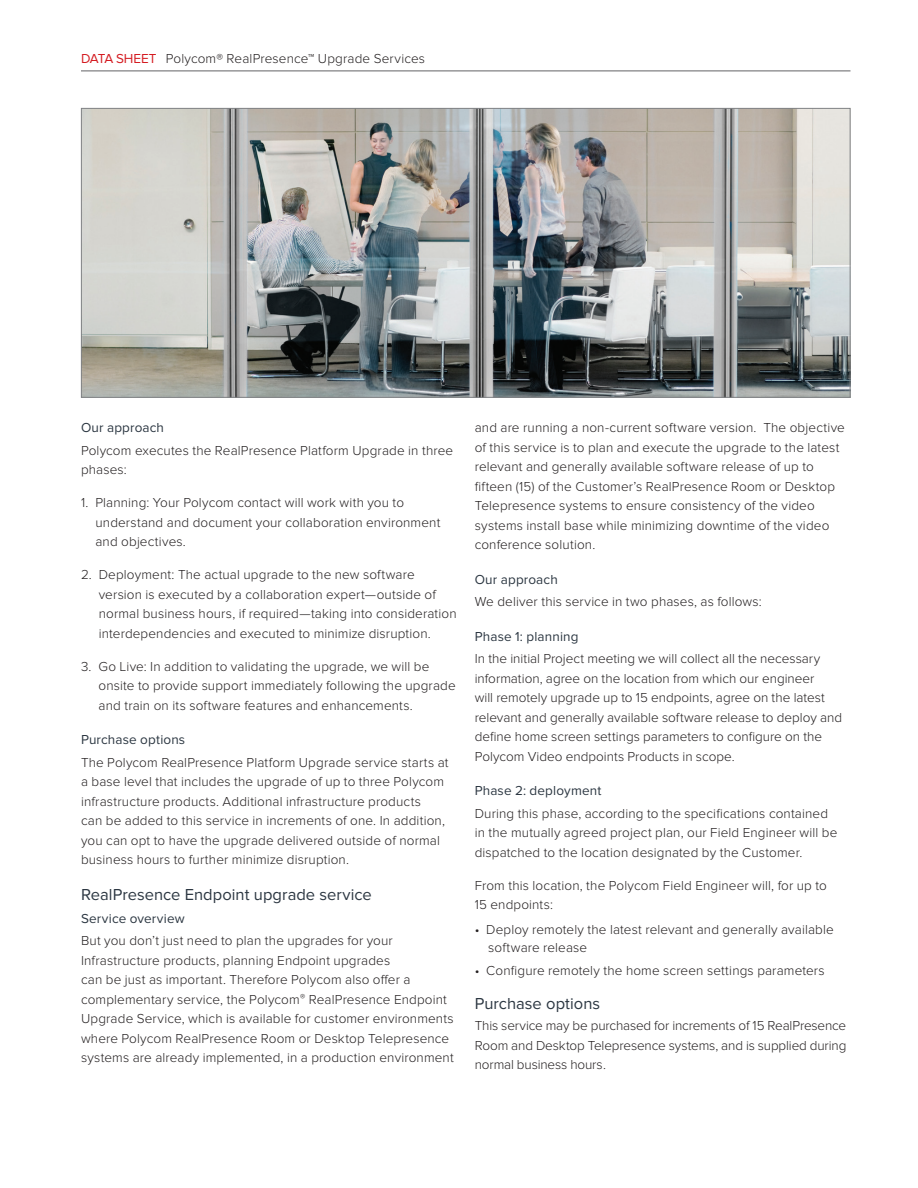
<style>
.page{position:relative;width:918px;height:1188px;background:#fff}
.page>*{position:absolute;margin:0;border:0;box-sizing:border-box;transform-origin:0 0}
.DS_-_Subhead_Level_1{font:16.5px "Proxima Nova";color:#2c3742}
.Body_Copy_Text{font:300 13.5px/19.5px "Proxima Nova";letter-spacing:.01em;color:#231f20}
.DS_-_Subhead_Level_2{font:13.5px "Proxima Nova";letter-spacing:.01em;color:#2c3742}
.s1{font-weight:400;color:#d41b21}
</style>
<div class="page">
<hr style="left:81px;top:71px;width:769px;height:1px;background:#636366">
<img style="left:83px;top:110px;width:765px;height:286px">
<p class="Body_Copy_Text" style="left:81px;top:49px;width:346px"><span class="s1">DATA SHEET</span> Polycom® RealPresence™ Upgrade Services</p>
<p class="DS_-_Subhead_Level_2" style="left:81px;top:420px;width:85px">Our approach</p>
<p class="Body_Copy_Text" style="left:81px;top:441px;width:374px">Polycom executes the RealPresence Platform Upgrade in three phases:</p>
<p class="Body_Copy_Text" style="left:95px;top:493px;width:346px;text-indent:-14px">1. Planning: Your Polycom contact will work with you to understand and document your collaboration environment and objectives.</p>
<p class="Body_Copy_Text" style="left:99px;top:565px;width:360px;text-indent:-18px">2. Deployment: The actual upgrade to the new software version is executed by a collaboration expert—outside of normal business hours, if required—taking into consideration interdependencies and executed to minimize disruption.</p>
<p class="Body_Copy_Text" style="left:99px;top:657px;width:359px;text-indent:-18px">3. Go Live: In addition to validating the upgrade, we will be onsite to provide support immediately following the upgrade and train on its software features and enhancements.</p>
<p class="DS_-_Subhead_Level_2" style="left:81px;top:732px;width:106px">Purchase options</p>
<p class="Body_Copy_Text" style="left:81px;top:753px;width:369px">The Polycom RealPresence Platform Upgrade service starts at a base level that includes the upgrade of up to three Polycom infrastructure products. Additional infrastructure products<br>can be added to this service in increments of one. In addition, you can opt to have the upgrade delivered outside of normal business hours to further minimize disruption.</p>
<p class="DS_-_Subhead_Level_1" style="left:81px;top:885px;width:292px">RealPresence Endpoint upgrade service</p>
<p class="DS_-_Subhead_Level_2" style="left:81px;top:911px;width:105px">Service overview</p>
<p class="Body_Copy_Text" style="left:81px;top:931px;width:374px">But you don’t just need to plan the upgrades for your Infrastructure products, planning Endpoint upgrades<br>can be just as important. Therefore Polycom also offer a complementary service, the Polycom<sup>®</sup> RealPresence Endpoint Upgrade Service, which is available for customer environments where Polycom RealPresence Room or Desktop Telepresence systems are already implemented, in a production environment</p>
<p class="Body_Copy_Text" style="left:475px;top:418px;width:372px">and are running a non-current software version. The objective of this service is to plan and execute the upgrade to the latest relevant and generally available software release of up to fifteen (15) of the Customer’s RealPresence Room or Desktop Telepresence systems to ensure consistency of the video systems install base while minimizing downtime of the video conference solution.</p>
<p class="DS_-_Subhead_Level_2" style="left:475px;top:572px;width:85px">Our approach</p>
<p class="Body_Copy_Text" style="left:475px;top:592px;width:289px">We deliver this service in two phases, as follows:</p>
<p class="DS_-_Subhead_Level_2" style="left:475px;top:629px;width:105px">Phase 1: planning</p>
<p class="Body_Copy_Text" style="left:475px;top:649px;width:369px">In the initial Project meeting we will collect all the necessary information, agree on the location from which our engineer<br>will remotely upgrade up to 15 endpoints, agree on the latest relevant and generally available software release to deploy and define home screen settings parameters to configure on the Polycom Video endpoints Products in scope.</p>
<p class="DS_-_Subhead_Level_2" style="left:475px;top:783px;width:128px">Phase 2: deployment</p>
<p class="Body_Copy_Text" style="left:475px;top:804px;width:364px">During this phase, according to the specifications contained in the mutually agreed project plan, our Field Engineer will be dispatched to the location designated by the Customer.</p>
<p class="Body_Copy_Text" style="left:475px;top:876px;width:354px">From this location, the Polycom Field Engineer will, for up to<br>15 endpoints:</p>
<p class="Body_Copy_Text" style="left:488px;top:921px;width:347px;line-height:18px;text-indent:-14px">• Deploy remotely the latest relevant and generally available software release</p>
<p class="Body_Copy_Text" style="left:475px;top:961px;width:351px">• Configure remotely the home screen settings parameters</p>
<p class="DS_-_Subhead_Level_1" style="left:475px;top:994px;width:127px">Purchase options</p>
<p class="Body_Copy_Text" style="left:475px;top:1016px;width:373px;text-align:justify">This service may be purchased for increments of 15 RealPresence Room and Desktop Telepresence systems, and is supplied during normal business hours.</p>
</div>
